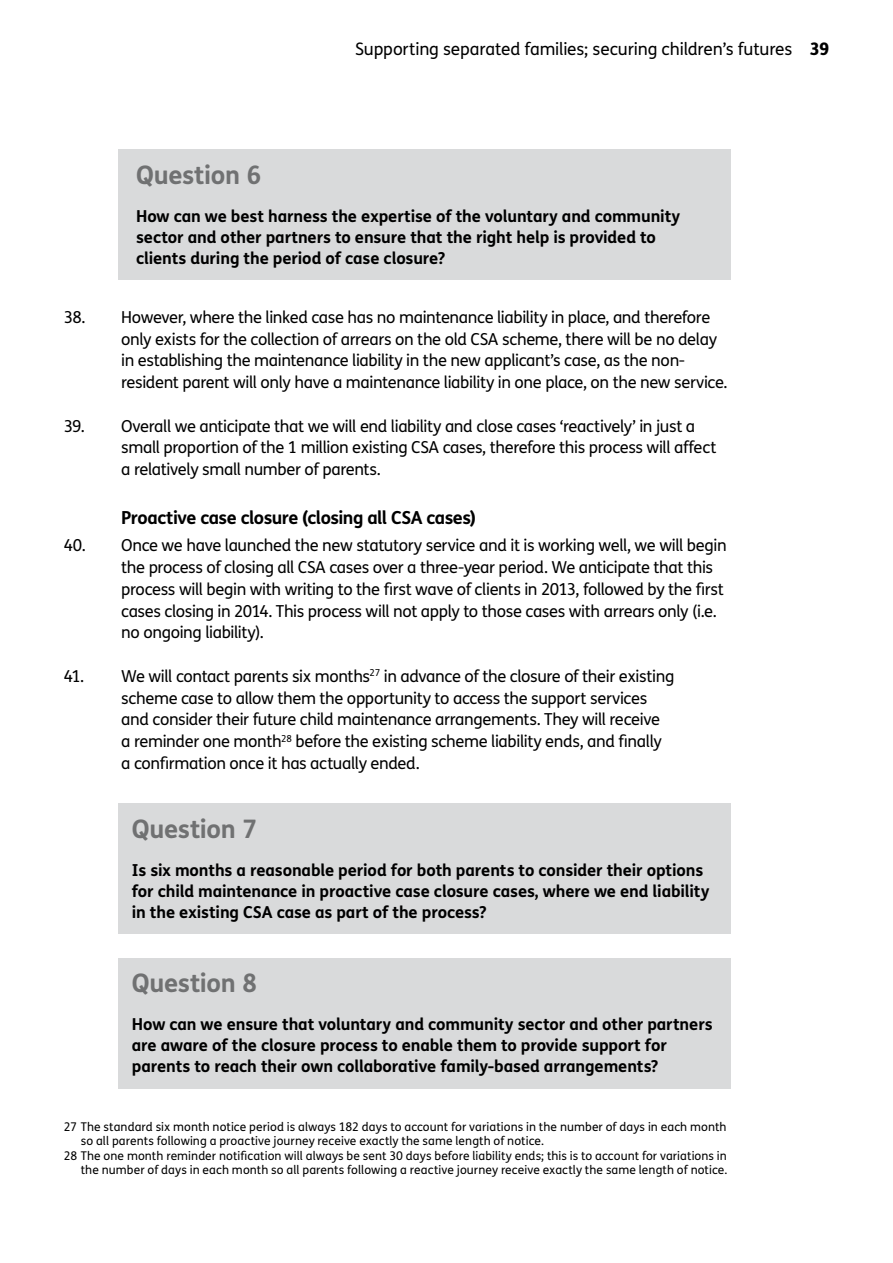
<style>
.page{position:relative;width:893px;height:1263px;background:#fff}
.page>*{position:absolute;margin:0;border:0;box-sizing:border-box;transform-origin:0 0}
.Heading_1{font:700 25.5px "FS Me";letter-spacing:-.015em;color:#707172}
.Heading_2{font:700 18px "FS Me";letter-spacing:-.03em;color:#000}
.t1{font:17.25px "FS Me";letter-spacing:-.01em;color:#000}
.Body_Text_Annex_B{font:16.5px/21.8px "FS Me";letter-spacing:-.025em;color:#000}
.Body_text{font:700 16.5px/21px "FS Me";letter-spacing:-.01em;color:#000}
.Footnote{font:12px/13.5px "FS Me";letter-spacing:.005em;color:#000}
.s1{font-weight:800}
.s2{color:#fff}
</style>
<div class="page">
<div style="left:118px;top:958px;width:613px;height:131px;background:#d9dadb"></div>
<div style="left:118px;top:804px;width:613px;height:130px;background:#d9dadb"></div>
<div style="left:118px;top:149px;width:613px;height:130px;background:#d9dadb"></div>
<p class="t1" style="left:355px;top:39px;width:476px">Supporting separated families; securing children’s futures <span class="s1">39</span></p>
<h3 class="Heading_1" style="left:136px;top:159px;width:127px">Question 6</h3>
<p class="Body_text" style="left:136px;top:205px;width:546px">How can we best harness the expertise of the voluntary and community sector and other partners to ensure that the right help is provided to clients during the period of case closure?</p>
<p class="Body_Text_Annex_B" style="left:121px;top:307px;width:608px;text-indent:-57px">38. However, where the linked case has no maintenance liability in place, and therefore only exists for the collection of arrears on the old CSA scheme, there will be no delay in establishing the maintenance liability in the new applicant’s case, as the non&shy;resident parent will only have a maintenance liability in one place, on the new service.</p>
<p class="Body_Text_Annex_B" style="left:121px;top:415px;width:597px;text-indent:-57px">39. Overall we anticipate that we will end liability and close cases ‘reactively’ in just a small proportion of the 1 million existing CSA cases, therefore this process will affect a relatively small number of parents.</p>
<h4 class="Heading_2" style="left:121px;top:507px;width:360px">Proactive case closure (closing all CSA cases)<span class="s2">.</span></h4>
<p class="Body_Text_Annex_B" style="left:121px;top:535px;width:607px;text-indent:-57px">40. Once we have launched the new statutory service and it is working well, we will begin the process of closing all CSA cases over a three-year period. We anticipate that this process will begin with writing to the first wave of clients in 2013, followed by the first cases closing in 2014. This process will not apply to those cases with arrears only (i.e. no ongoing liability).</p>
<p class="Body_Text_Annex_B" style="left:121px;top:665px;width:555px;text-indent:-57px">41. We will contact parents six months<sup>27</sup> in advance of the closure of their existing scheme case to allow them the opportunity to access the support services and consider their future child maintenance arrangements. They will receive<br>a reminder one month<sup>28</sup> before the existing scheme liability ends, and finally a confirmation once it has actually ended.</p>
<h3 class="Heading_1" style="left:132px;top:813px;width:127px">Question 7</h3>
<p class="Body_text" style="left:132px;top:860px;width:579px">Is six months a reasonable period for both parents to consider their options for child maintenance in proactive case closure cases, where we end liability in the existing CSA case as part of the process?</p>
<h3 class="Heading_1" style="left:132px;top:967px;width:127px">Question 8</h3>
<p class="Body_text" style="left:132px;top:1014px;width:582px">How can we ensure that voluntary and community sector and other partners are aware of the closure process to enable them to provide support for parents to reach their own collaborative family-based arrangements?</p>
<p class="Footnote" style="left:81px;top:1120px;width:647px;text-indent:-17px">27 The standard six month notice period is always 182 days to account for variations in the number of days in each month so all parents following a proactive journey receive exactly the same length of notice.</p>
<p class="Footnote" style="left:64px;top:1149px;width:665px;text-align:right">28 The one month reminder notification will always be sent 30 days before liability ends; this is to account for variations in the number of days in each month so all parents following a reactive journey receive exactly the same length of notice.</p>
</div>
